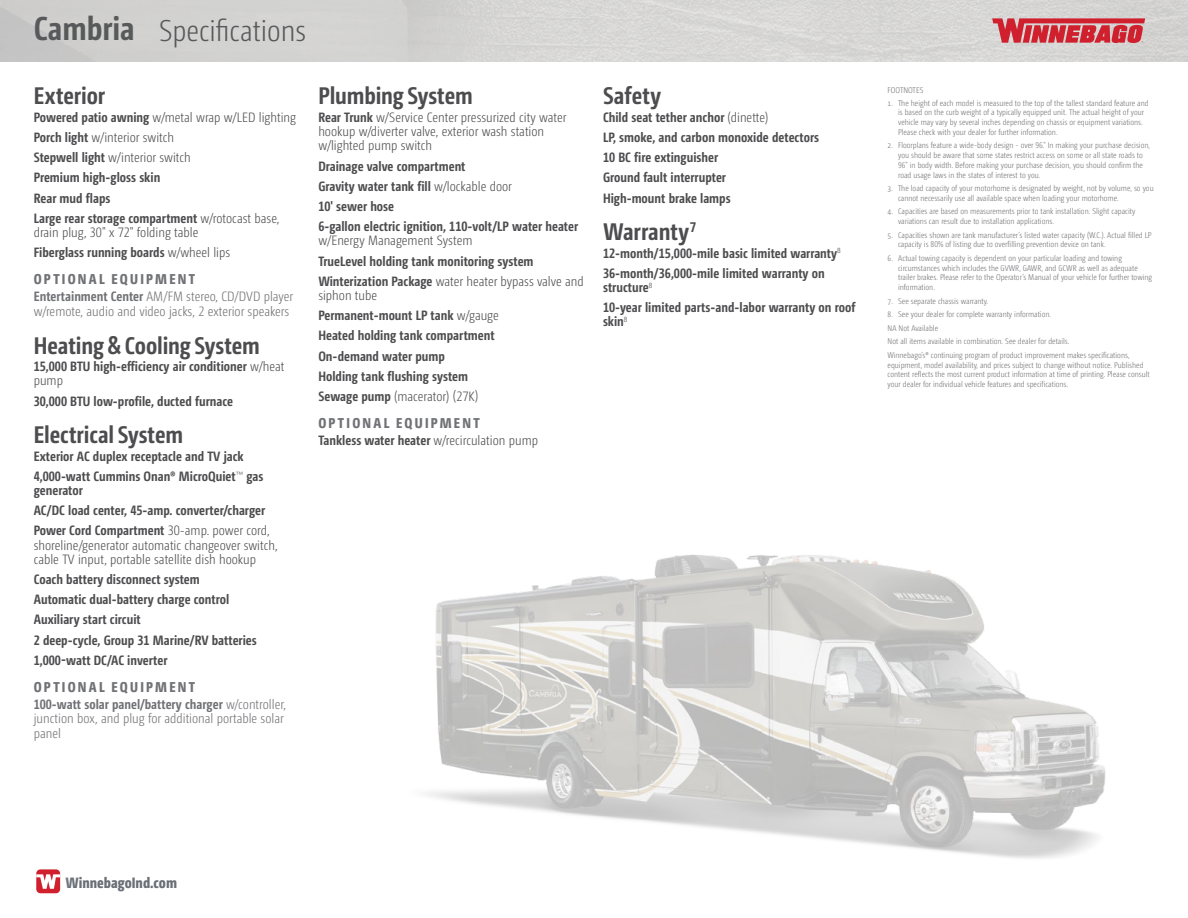
<style>
.page{position:relative;width:1188px;height:918px;background:#fff}
.page>*{position:absolute;margin:0;border:0;box-sizing:border-box;transform-origin:0 0}
.t1{font:700 33px "Camingo Dos Pro Cd";color:#58595b}
.t2{font:300 30px "Camingo Dos Pro Cd";color:#58595b}
.t3{font:700 24px "Camingo Dos Pro Cd";letter-spacing:-.005em;color:#4d4d4f}
.t4{font:800 15px "Camingo Dos Pro Cd";color:#6a7076}
.t5{font:800 14.25px "Camingo Dos Pro Cd";letter-spacing:.155em;color:#717275}
.t6{font:700 13.5px/20.2px "Camingo Dos Pro Cd";color:#4d4d4f}
.t7{font:300 13.5px/14.2px "Camingo Dos Pro Cd";color:#4d4d4f}
.t8{font:300 13.5px/14.2px "Camingo Dos Pro Cd";color:#717275}
.t9{font:300 8.25px/9.8px "Camingo Dos Pro Cd";color:#717275}
.s1{font-weight:300}
.s2{font-weight:700}
</style>
<div class="page">
<img style="left:0;top:0;width:1188px;height:62px">
<svg style="left:36px;top:873px;width:25px;height:21px"></svg>
<div style="left:36px;top:869px;width:24px;height:24px;background:#d0202e;border-radius:4px"></div>
<svg style="left:36px;top:874px;width:24px;height:15px"></svg>
<svg style="left:992px;top:18px;width:153px;height:25px;background:#d1545d"></svg>
<img style="left:427px;top:554px;width:679px;height:305px">
<h1 class="t1" style="left:34px;top:9px;width:103px">Cambria</h1>
<h2 class="t2" style="left:159px;top:13px;width:148px">Specifications</h2>
<h3 class="t3" style="left:34px;top:81px;width:73px">Exterior</h3>
<h3 class="t6" style="left:34px;top:107px;width:264px">Powered patio awning <span class="s1">w/metal wrap w/LED lighting </span>Porch light <span class="s1">w/interior switch<br></span>Stepwell light <span class="s1">w/interior switch<br></span>Premium high-gloss skin<br>Rear mud flaps<br>Large rear storage compartment <span class="s1">w/rotocast base,</span></h3>
<h3 class="t7" style="left:34px;top:222px;width:198px;line-height:20.2px">drain plug, 30" x 72" folding table<br><span class="s2">Fiberglass running boards</span> w/wheel lips</h3>
<h3 class="t5" style="left:34px;top:270px;width:163px">OPTIONAL EQUIPMENT</h3>
<h3 class="t8" style="left:34px;top:290px;width:261px"><span class="s2">Entertainment Center</span> AM/FM stereo, CD/DVD player w/remote, audio and video jacks, 2 exterior speakers</h3>
<h3 class="t3" style="left:34px;top:331px;width:228px">Heating &amp; Cooling System</h3>
<h3 class="t6" style="left:34px;top:359px;width:252px;line-height:14.2px">15,000 BTU high-efficiency air conditioner <span class="s1">w/heat pump</span></h3>
<h3 class="t6" style="left:34px;top:391px;width:201px">30,000 BTU low-profile, ducted furnace</h3>
<h3 class="t3" style="left:34px;top:420px;width:151px">Electrical System</h3>
<h3 class="t6" style="left:34px;top:446px;width:231px">Exterior AC duplex receptacle and TV jack<br>4,000-watt Cummins Onan® MicroQuiet<sup>™</sup> gas</h3>
<h3 class="t6" style="left:34px;top:480px;width:237px">generator<br>AC/DC load center, 45-amp. converter/charger<br>Power Cord Compartment <span class="s1">30-amp. power cord,</span></h3>
<h3 class="t7" style="left:34px;top:538px;width:246px">shoreline/generator automatic changeover switch, cable TV input, portable satellite dish hookup</h3>
<h3 class="t6" style="left:34px;top:569px;width:225px">Coach battery disconnect system<br>Automatic dual-battery charge control Auxiliary start circuit<br>2 deep-cycle, Group 31 Marine/RV batteries 1,000-watt DC/AC inverter</h3>
<h3 class="t5" style="left:34px;top:678px;width:163px">OPTIONAL EQUIPMENT</h3>
<h3 class="t8" style="left:34px;top:697px;width:254px"><span class="s2">100-watt solar panel/battery charger</span> w/controller, junction box, and plug for additional portable solar panel</h3>
<h3 class="t3" style="left:318px;top:81px;width:156px">Plumbing System</h3>
<h3 class="t7" style="left:318px;top:110px;width:250px"><span class="s2">Rear Trunk</span> w/Service Center pressurized city water hookup w/diverter valve, exterior wash station w/lighted pump switch</h3>
<h3 class="t6" style="left:318px;top:156px;width:261px">Drainage valve compartment<br>Gravity water tank fill <span class="s1">w/lockable door<br></span>10' sewer hose<br>6-gallon electric ignition, 110-volt/LP water heater</h3>
<h3 class="t7" style="left:318px;top:234px;width:156px">w/Energy Management System</h3>
<h3 class="t6" style="left:318px;top:251px;width:267px">TrueLevel holding tank monitoring system<br>Winterization Package <span class="s1">water heater bypass valve and</span></h3>
<h3 class="t6" style="left:318px;top:285px;width:182px"><span class="s1">siphon tube<br></span>Permanent-mount LP tank <span class="s1">w/gauge<br></span>Heated holding tank compartment<br>On-demand water pump<br>Holding tank flushing system<br>Sewage pump <span class="s1">(macerator) (27K)</span></h3>
<h3 class="t5" style="left:318px;top:414px;width:163px">OPTIONAL EQUIPMENT</h3>
<h3 class="t6" style="left:318px;top:430px;width:221px">Tankless water heater <span class="s1">w/recirculation pump</span></h3>
<h3 class="t3" style="left:603px;top:81px;width:59px">Safety</h3>
<h3 class="t6" style="left:603px;top:107px;width:218px">Child seat tether anchor <span class="s1">(dinette)<br></span>LP, smoke, and carbon monoxide detectors<br>10 BC fire extinguisher<br>Ground fault interrupter<br>High-mount brake lamps</h3>
<h3 class="t3" style="left:603px;top:217px;width:94px">Warranty<sup>7</sup></h3>
<h3 class="t6" style="left:603px;top:243px;width:239px">12-month/15,000-mile basic limited warranty<sup>8<br></sup>36-month/36,000-mile limited warranty on</h3>
<h3 class="t6" style="left:603px;top:277px;width:254px">structure<sup>8<br></sup>10-year limited parts-and-labor warranty on roof</h3>
<h3 class="t6" style="left:603px;top:311px;width:26px">skin<sup>8</sup></h3>
<p class="t9" style="left:888px;top:85px;width:37px">FOOTNOTES</p>
<p class="t9" style="left:898px;top:98px;width:252px;text-indent:-11px">1. The height of each model is measured to the top of the tallest standard feature and is based on the curb weight of a typically equipped unit. The actual height of your vehicle may vary by several inches depending on chassis or equipment variations.<br>Please check with your dealer for further information.</p>
<p class="t9" style="left:898px;top:141px;width:254px;text-indent:-11px">2. Floorplans feature a wide-body design - over 96." In making your purchase decision, you should be aware that some states restrict access on some or all state roads to 96" in body width. Before making your purchase decision, you should confirm the road usage laws in the states of interest to you.</p>
<p class="t9" style="left:898px;top:183px;width:257px;text-indent:-11px">3. The load capacity of your motorhome is designated by weight, not by volume, so you cannot necessarily use all available space when loading your motorhome.</p>
<p class="t9" style="left:898px;top:207px;width:239px;text-indent:-11px">4. Capacities are based on measurements prior to tank installation. Slight capacity variations can result due to installation applications.</p>
<p class="t9" style="left:898px;top:230px;width:255px;text-indent:-11px">5. Capacities shown are tank manufacturer’s listed water capacity (W.C.). Actual filled LP capacity is 80% of listing due to overfilling prevention device on tank.</p>
<p class="t9" style="left:898px;top:253px;width:256px;text-indent:-11px">6. Actual towing capacity is dependent on your particular loading and towing circumstances which includes the GVWR, GAWR, and GCWR as well as adequate trailer brakes. Please refer to the Operator’s Manual of your vehicle for further towing information.</p>
<p class="t9" style="left:888px;top:296px;width:102px">7. See separate chassis warranty.</p>
<p class="t9" style="left:888px;top:308px;width:243px;line-height:13.5px">8. See your dealer for complete warranty information.<br>NA Not Available<br>Not all items available in combination. See dealer for details.<br>Winnebago’s® continuing program of product improvement makes specifications,</p>
<p class="t9" style="left:888px;top:360px;width:264px">equipment, model availability, and prices subject to change without notice. Published content reflects the most current product information at time of printing. Please consult your dealer for individual vehicle features and specifications.</p>
<h3 class="t4" style="left:66px;top:873px;width:113px">WinnebagoInd.com</h3>
</div>
